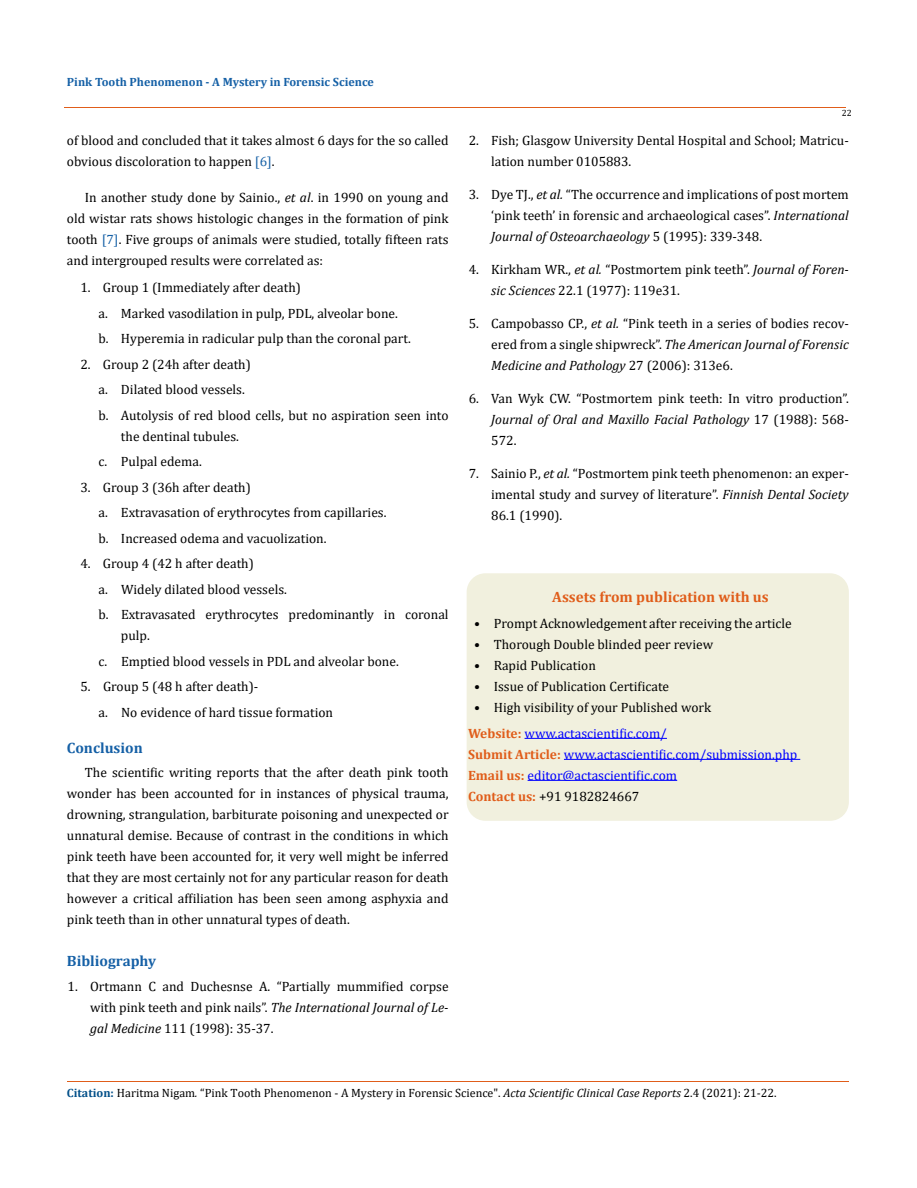
<style>
.page{position:relative;width:917px;height:1188px;background:#fff}
.page>*{position:absolute;margin:0;border:0;box-sizing:border-box;transform-origin:0 0}
.t1{font:700 15px "Cambria";color:#e05d1a}
.t2{font:700 15px "Cambria";color:#1560a6}
.t3{font:13.5px/21px "Cambria";color:#000}
.t4{font:13.5px/21px "Cambria";color:#00f}
.t5{font:12px "Cambria";color:#000}
.t6{font:700 12px "Cambria";color:#1560a6}
.t7{font:9px "Cambria";color:#000}
.s1{color:#1560a6}
.s2{font-style:italic}
.s3{font-weight:700;color:#e05d1a}
.s4{color:#000}
.s5{font-weight:700;color:#035089}
</style>
<div class="page">
<hr style="left:64px;top:108px;width:781px;height:1px;background:#e05d1a">
<hr style="left:67px;top:1082px;width:781px;height:1px;background:#e05d1a">
<div style="left:467px;top:574px;width:381px;height:246px;background:#f1f0de;border-radius:18px"></div>
<div style="left:466px;top:573px;width:382px;height:248px;border:2px solid #f1f0de;border-radius:18px"></div>
<hr style="left:524px;top:738px;width:143px;height:1px;background:#00f">
<hr style="left:564px;top:759px;width:236px;height:1px;background:#00f">
<hr style="left:527px;top:780px;width:150px;height:1px;background:#00f">
<p class="t6" style="left:67px;top:73px;width:308px">Pink Tooth Phenomenon - A Mystery in Forensic Science</p>
<p class="t3" style="left:67px;top:130px;width:383px">of blood and concluded that it takes almost 6 days for the so called obvious discoloration to happen <span class="s1">[6]</span>.</p>
<p class="t3" style="left:67px;top:187px;width:383px;text-align:justify;text-indent:18px">In another study done by Sainio., <span class="s2">et al</span>. in 1990 on young and old wistar rats shows histologic changes in the formation of pink tooth <span class="s1">[7]</span>. Five groups of animals were studied, totally fifteen rats and intergrouped results were correlated as:</p>
<p class="t3" style="left:98px;top:275px;width:314px;line-height:25.5px;text-indent:-18px">1. Group 1 (Immediately after death)<br>a. Marked vasodilation in pulp, PDL, alveolar bone. b. Hyperemia in radicular pulp than the coronal part.</p>
<p class="t3" style="left:98px;top:351px;width:351px;line-height:25.5px;text-indent:-18px">2. Group 2 (24h after death)<br>a. Dilated blood vessels.<br>b. Autolysis of red blood cells, but no aspiration seen into</p>
<p class="t3" style="left:98px;top:423px;width:142px;line-height:25.5px;text-indent:23px">the dentinal tubules. c. Pulpal edema.</p>
<p class="t3" style="left:98px;top:474px;width:289px;line-height:25.5px;text-indent:-18px">3. Group 3 (36h after death)<br>a. Extravasation of erythrocytes from capillaries. b. Increased odema and vacuolization.</p>
<p class="t3" style="left:98px;top:551px;width:351px;line-height:25.5px;text-indent:-18px">4. Group 4 (42 h after death)<br>a. Widely dilated blood vessels.<br>b. Extravasated erythrocytes predominantly in coronal</p>
<p class="t3" style="left:98px;top:623px;width:302px;line-height:25.5px;text-indent:23px">pulp.<br>c. Emptied blood vessels in PDL and alveolar bone.</p>
<p class="t3" style="left:98px;top:674px;width:236px;line-height:25.5px;text-indent:-18px">5. Group 5 (48 h after death)-<br>a. No evidence of hard tissue formation</p>
<p class="t2" style="left:67px;top:737px;width:77px">Conclusion</p>
<p class="t3" style="left:67px;top:762px;width:383px;text-align:justify;text-indent:18px">The scientific writing reports that the after death pink tooth wonder has been accounted for in instances of physical trauma, drowning, strangulation, barbiturate poisoning and unexpected or unnatural demise. Because of contrast in the conditions in which pink teeth have been accounted for, it very well might be inferred that they are most certainly not for any particular reason for death however a critical affiliation has been seen among asphyxia and pink teeth than in other unnatural types of death.</p>
<p class="t2" style="left:67px;top:951px;width:91px">Bibliography</p>
<p class="t3" style="left:90px;top:976px;width:360px;text-align:justify;text-indent:-23px">1. Ortmann C and Duchesnse A. “Partially mummified corpse with pink teeth and pink nails”. <span class="s2">The International Journal of Le&shy;gal Medicine</span> 111 (1998): 35-37.</p>
<p class="t7" style="left:841px;top:108px;width:11px">22</p>
<p class="t3" style="left:491px;top:130px;width:359px;text-indent:-23px">2. Fish; Glasgow University Dental Hospital and School; Matricu&shy;lation number 0105883.</p>
<p class="t3" style="left:491px;top:184px;width:359px;text-align:justify;text-indent:-23px">3. Dye TJ., <span class="s2">et al.</span> “The occurrence and implications of post mortem ‘pink teeth’ in forensic and archaeological cases”. <span class="s2">International Journal of Osteoarchaeology</span> 5 (1995): 339-348.</p>
<p class="t3" style="left:491px;top:259px;width:359px;text-indent:-23px">4. Kirkham WR., <span class="s2">et al.</span> “Postmortem pink teeth”. <span class="s2">Journal of Foren&shy;sic Sciences</span> 22.1 (1977): 119e31.</p>
<p class="t3" style="left:491px;top:313px;width:359px;text-align:justify;text-indent:-23px">5. Campobasso CP., <span class="s2">et al.</span> “Pink teeth in a series of bodies recov&shy;ered from a single shipwreck”. <span class="s2">The American Journal of Forensic Medicine and Pathology</span> 27 (2006): 313e6.</p>
<p class="t3" style="left:491px;top:388px;width:359px;text-align:justify;text-indent:-23px">6. Van Wyk CW. “Postmortem pink teeth: In vitro production”.<br><span class="s2">Journal of Oral and Maxillo Facial Pathology</span> 17 (1988): 568- 572.</p>
<p class="t3" style="left:491px;top:463px;width:359px;text-align:justify;text-indent:-23px">7. Sainio P., <span class="s2">et al.</span> “Postmortem pink teeth phenomenon: an exper&shy;imental study and survey of literature”. <span class="s2">Finnish Dental Society </span>86.1 (1990).</p>
<p class="t1" style="left:552px;top:587px;width:218px">Assets from publication with us</p>
<p class="t3" style="left:474px;top:613px;width:319px">• Prompt Acknowledgement after receiving the article</p>
<p class="t3" style="left:474px;top:634px;width:240px">• Thorough Double blinded peer review</p>
<p class="t3" style="left:474px;top:655px;width:123px">• Rapid Publication</p>
<p class="t3" style="left:474px;top:676px;width:196px">• Issue of Publication Certificate</p>
<p class="t3" style="left:474px;top:697px;width:238px">• High visibility of your Published work</p>
<p class="t4" style="left:468px;top:722px;width:330px"><span class="s3">Website:</span> www.actascientific.com/<br><span class="s3">Submit Article:</span> www.actascientific.com/submission.php <span class="s3">Email us:</span> editor@actascientific.com<br><span class="s3">Contact us:</span> <span class="s4">+91 9182824667</span></p>
<p class="t5" style="left:67px;top:1086px;width:711px"><span class="s5">Citation:</span> Haritma Nigam<span class="s2">.</span> “Pink Tooth Phenomenon - A Mystery in Forensic Science". <span class="s2">Acta Scientific Clinical Case Reports</span> 2.4 (2021): 21-22.</p>
</div>
